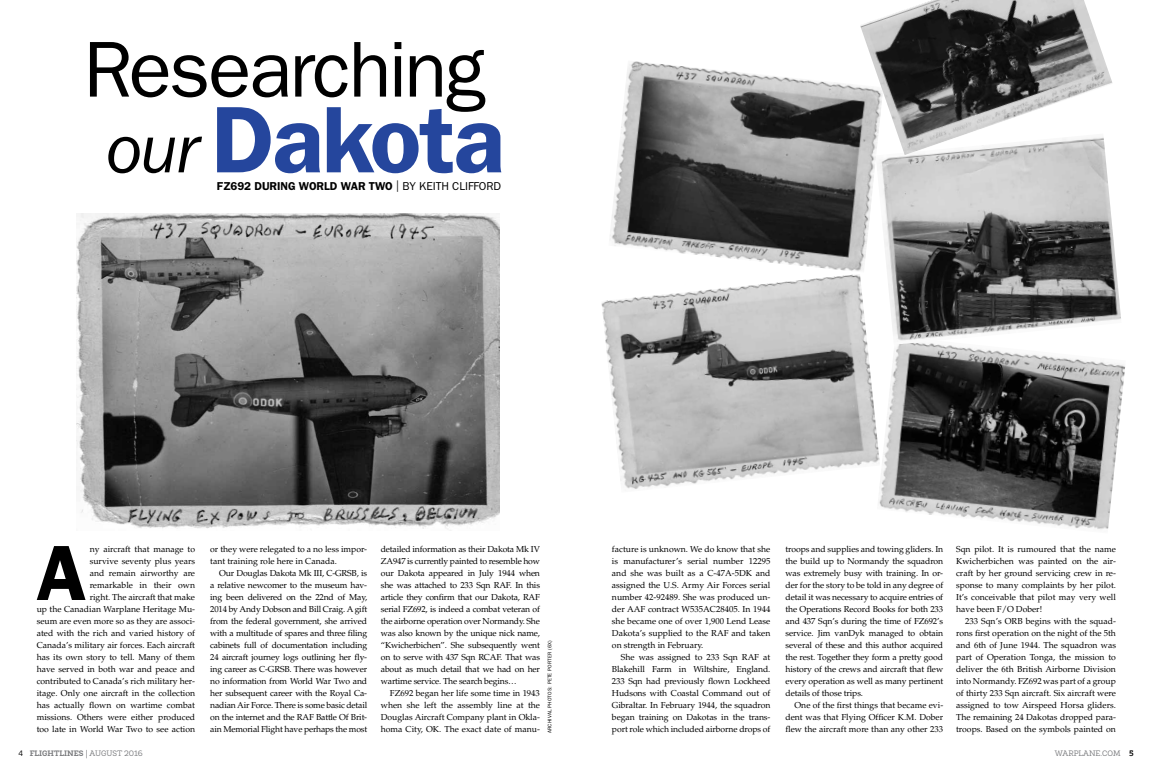
<style>
.page{position:relative;width:1152px;height:774px;background:#fff}
.page>*{position:absolute;margin:0;border:0;box-sizing:border-box;transform-origin:0 0}
.t1{font:600 95px "ITC Franklin Gothic Std";letter-spacing:-.02em;color:#25469d}
.t2{font:79.5px "ITC Franklin Gothic Std";color:#000}
.t3{font:600 78.6px "ITC Franklin Gothic Std";color:#000}
.t4{font:600 11.5px "ITC Franklin Gothic Std";letter-spacing:-.005em;color:#000}
.t5{font:8.6px/12px "Palatino LT Std";color:#000;text-align:justify}
.t6{font:700 8px "Newslab";color:#77787b}
.t7{font:8px "Newslab";color:#77787b}
.t8{font:5.2px "ITC Franklin Gothic Std";letter-spacing:.02em;color:#000}
.s1{font-family:"Franklin Gothic";font-weight:400;font-style:italic;font-size:70.1px;color:#000}
.s2{font-weight:400}
.s3{font-weight:400;color:#000}
.s4{font-family:"Museo Slab 700";color:#000}
</style>
<div class="page">
<img style="left:77px;top:213px;width:422px;height:316px">
<img style="left:601px;top:274px;width:276px;height:215px">
<img style="left:610px;top:61px;width:266px;height:210px">
<img style="left:877px;top:345px;width:248px;height:185px">
<img style="left:876px;top:155px;width:245px;height:190px">
<img style="left:860px;top:0;width:253px;height:155px">
<h2 class="t2" style="left:84px;top:24px;width:403px">Researching</h2>
<h1 class="t1" style="left:106px;top:84px;width:400px"><span class="s1">our</span> DAKOTA</h1>
<h3 class="t4" style="left:217px;top:179px;width:284px">FZ692 DURING WORLD WAR TWO <span class="s2">| By Keith Clifford</span></h3>
<p class="t5" style="left:37px;top:543px;width:160px;text-align:right">ny aircraft that manage to<br>survive seventy plus years<br>and remain airworthy are<br>remarkable in their own<br>right. The aircraft that make<br>up the Canadian Warplane Heritage Mu&shy;seum are even more so as they are associ&shy;ated with the rich and varied history of Canada’s military air forces. Each aircraft has its own story to tell. Many of them have served in both war and peace and contributed to Canada’s rich military her&shy;itage. Only one aircraft in the collection has actually flown on wartime combat missions. Others were either produced too late in World War Two to see action</p>
<p class="t5" style="left:612px;top:543px;width:160px">facture is unknown. We do know that she is manufacturer’s serial number 12295 and she was built as a C-47A-5DK and assigned the U.S. Army Air Forces serial number 42-92489. She was produced un&shy;der AAF contract W535AC28405. In 1944 she became one of over 1,900 Lend Lease Dakota’s supplied to the RAF and taken on strength in February.</p>
<p class="t5" style="left:381px;top:543px;width:161px">detailed information as their Dakota Mk IV ZA947 is currently painted to resemble how our Dakota appeared in July 1944 when she was attached to 233 Sqn RAF. In this article they confirm that our Dakota, RAF serial FZ692, is indeed a combat veteran of the airborne operation over Normandy. She was also known by the unique nick name, “Kwicherbichen”. She subsequently went on to serve with 437 Sqn RCAF. That was about as much detail that we had on her wartime service. The search begins…</p>
<p class="t5" style="left:381px;top:687px;width:161px;text-indent:9px">FZ692 began her life some time in 1943 when she left the assembly line at the Douglas Aircraft Company plant in Okla&shy;homa City, OK. The exact date of manu-</p>
<p class="t5" style="left:210px;top:543px;width:158px">or they were relegated to a no less impor&shy;tant training role here in Canada.</p>
<p class="t5" style="left:210px;top:567px;width:158px;text-indent:9px">Our Douglas Dakota Mk III, C-GRSB, is a relative newcomer to the museum hav&shy;ing been delivered on the 22nd of May, 2014 by Andy Dobson and Bill Craig. A gift from the federal government, she arrived with a multitude of spares and three filing cabinets full of documentation including 24 aircraft journey logs outlining her fly&shy;ing career as C-GRSB. There was however no information from World War Two and her subsequent career with the Royal Ca&shy;nadian Air Force. There is some basic detail on the internet and the RAF Battle Of Brit&shy;ain Memorial Flight have perhaps the most</p>
<h3 class="t3" style="left:36px;top:527px;width:52px">A</h3>
<p class="t8" style="left:547px;top:733px;width:94px;rotate:-90deg">archival photos: pete porter (6X)</p>
<p class="t5" style="left:612px;top:651px;width:160px;text-indent:9px">She was assigned to 233 Sqn RAF at Blakehill Farm in Wiltshire, England.<br>233 Sqn had previously flown Lockheed Hudsons with Coastal Command out of Gibraltar. In February 1944, the squadron began training on Dakotas in the trans&shy;port role which included airborne drops of</p>
<p class="t5" style="left:786px;top:543px;width:159px">troops and supplies and towing gliders. In the build up to Normandy the squadron was extremely busy with training. In or&shy;der for the story to be told in any degree of detail it was necessary to acquire entries of the Operations Record Books for both 233 and 437 Sqn’s during the time of FZ692’s service. Jim vanDyk managed to obtain several of these and this author acquired the rest. Together they form a pretty good history of the crews and aircraft that flew every operation as well as many pertinent details of those trips.</p>
<p class="t5" style="left:786px;top:699px;width:159px;text-indent:9px">One of the first things that became evi&shy;dent was that Flying Officer K.M. Dober flew the aircraft more than any other 233</p>
<p class="t5" style="left:956px;top:543px;width:161px">Sqn pilot. It is rumoured that the name Kwicherbichen was painted on the air&shy;craft by her ground servicing crew in re&shy;sponse to many complaints by her pilot.<br>It’s conceivable that pilot may very well have been F/O Dober!</p>
<p class="t5" style="left:956px;top:615px;width:161px;text-indent:9px">233 Sqn’s ORB begins with the squad&shy;rons first operation on the night of the 5th and 6th of June 1944. The squadron was part of Operation Tonga, the mission to deliver the 6th British Airborne Division into Normandy. FZ692 was part of a group of thirty 233 Sqn aircraft. Six aircraft were assigned to tow Airspeed Horsa gliders.<br>The remaining 24 Dakotas dropped para&shy;troops. Based on the symbols painted on</p>
<p class="t6" style="left:18px;top:748px;width:126px"><span class="s3">4</span> FLIGHTLINES <span class="s2">| AUGUST 2016</span></p>
<p class="t7" style="left:1063px;top:749px;width:73px">ARPLANE.COM <span class="s4">5</span></p>
</div>
